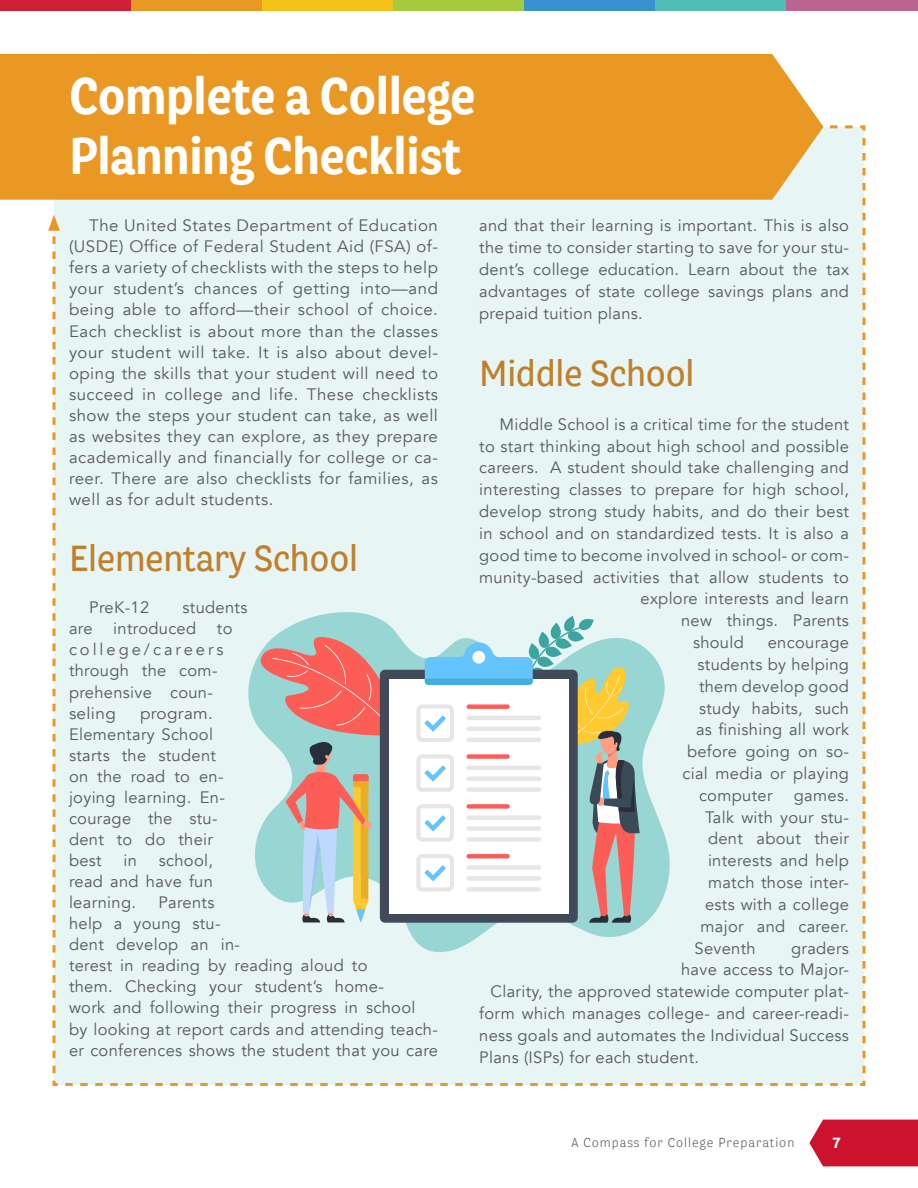
<style>
.page{position:relative;width:918px;height:1188px;background:#fff}
.page>*{position:absolute;margin:0;border:0;box-sizing:border-box;transform-origin:0 0}
.Header_1{font:700 51px "Bligh";letter-spacing:-.01em;color:#fff;scale:.95 1}
.Header_2{font:36px "Bligh";letter-spacing:-.01em;color:#c07f2b}
.Body{font:16.5px/21px "Avenir";letter-spacing:.02em;color:#58595b;text-align:justify}
.Body-2{font:16.5px/21px "Avenir";letter-spacing:.02em;color:#58595b;scale:1.04 1}
.t1{font:700 15px "Bligh";color:#fff}
.t2{font:300 12.75px "Bligh";letter-spacing:.075em;color:#58595b}
</style>
<div class="page">
<svg style="left:809px;top:1120px;width:109px;height:46px"></svg>
<div style="left:0;top:0;width:131px;height:11px;background:#d12036"></div>
<div style="left:131px;top:0;width:131px;height:11px;background:#e99923"></div>
<div style="left:262px;top:0;width:131px;height:11px;background:#f6c119"></div>
<div style="left:393px;top:0;width:132px;height:11px;background:#a4cb3c"></div>
<div style="left:525px;top:0;width:131px;height:11px;background:#3a91cf"></div>
<div style="left:656px;top:0;width:131px;height:11px;background:#50bdb7"></div>
<div style="left:787px;top:0;width:131px;height:11px;background:#bc6491"></div>
<div style="left:52px;top:125px;width:814px;height:961px;background:#e7f5f4"></div>
<svg style="left:48px;top:215px;width:12px;height:862px"></svg>
<div style="left:0;top:54px;width:824px;height:146px;background:#e99923"></div>
<svg style="left:244px;top:608px;width:428px;height:351px;fill:#e7f5f4"></svg>
<svg style="left:254px;top:628px;width:146px;height:295px"></svg>
<div style="left:380px;top:670px;width:198px;height:253px;background:#404a59;border-radius:5px"></div>
<div style="left:389px;top:679px;width:179px;height:235px;background:#fff"></div>
<svg style="left:416px;top:616px;width:224px;height:307px"></svg>
<h1 class="Header_1" style="left:69px;top:62px;width:430px">Complete a College</h1>
<h1 class="Header_1" style="left:69px;top:122px;width:415px">Planning Checklist</h1>
<p class="Body" style="left:69px;top:215px;width:371px;text-indent:20px">The United States Department of Education (USDE) Office of Federal Student Aid (FSA) of&shy;fers a variety of checklists with the steps to help your student’s chances of getting into—and being able to afford—their school of choice.<br>Each checklist is about more than the classes your student will take. It is also about devel&shy;oping the skills that your student will need to succeed in college and life. These checklists show the steps your student can take, as well as websites they can explore, as they prepare academically and financially for college or ca&shy;reer. There are also checklists for families, as well as for adult students.</p>
<h2 class="Header_2" style="left:69px;top:536px;width:291px">Elementary School</h2>
<p class="Body" style="left:89px;top:597px;width:62px">PreK-12</p>
<p class="Body" style="left:183px;top:597px;width:66px">students</p>
<p class="Body" style="left:69px;top:618px;width:25px">are</p>
<p class="Body" style="left:113px;top:618px;width:85px">introduced</p>
<p class="Body" style="left:69px;top:618px;width:165px;text-align:left;text-indent:148px">to college/careers through the com&shy;prehensive coun&shy;seling</p>
<p class="Body-2" style="left:69px;top:703px;width:152px;text-indent:71px">program.<br>Elementary School starts the student on the road to en&shy;joying learning. En&shy;courage the stu&shy;dent to do their best</p>
<p class="Body" style="left:69px;top:850px;width:145px;text-indent:90px">school, read and have fun learning.</p>
<p class="Body" style="left:124px;top:850px;width:15px">in</p>
<p class="Body" style="left:69px;top:892px;width:371px;text-align:left;text-indent:89px">Parents<br>help a young stu-<br>dent develop an in-<br>terest in reading by reading aloud to<br>them. Checking your student’s home-<br>work and following their progress in school<br>by looking at report cards and attending teach&shy;er conferences shows the student that you care</p>
<p class="Body" style="left:479px;top:215px;width:371px;line-height:21.8px">and that their learning is important. This is also the time to consider starting to save for your stu&shy;dent’s college education. Learn about the tax advantages of state college savings plans and prepaid tuition plans.</p>
<h2 class="Header_2" style="left:479px;top:351px;width:217px">Middle School</h2>
<p class="Body" style="left:500px;top:414px;width:351px">Middle School is a critical time for the student</p>
<p class="Body" style="left:479px;top:436px;width:371px">to start thinking about high school and possible</p>
<p class="Body" style="left:479px;top:458px;width:371px">careers. A student should take challenging and</p>
<p class="Body" style="left:479px;top:479px;width:371px">interesting classes to prepare for high school,</p>
<p class="Body" style="left:479px;top:501px;width:371px">develop strong study habits, and do their best</p>
<p class="Body" style="left:479px;top:523px;width:371px">in school and on standardized tests. It is also a</p>
<p class="Body" style="left:479px;top:545px;width:371px">good time to become involved in school- or com-</p>
<p class="Body" style="left:479px;top:567px;width:371px">munity-based activities that allow students to</p>
<p class="Body" style="left:640px;top:589px;width:210px">explore interests and learn</p>
<p class="Body" style="left:681px;top:610px;width:170px">new things. Parents</p>
<p class="Body" style="left:693px;top:632px;width:52px">should</p>
<p class="Body" style="left:768px;top:632px;width:83px">encourage</p>
<p class="Body" style="left:698px;top:654px;width:153px">students by helping</p>
<p class="Body" style="left:699px;top:676px;width:152px">them develop good</p>
<p class="Body" style="left:699px;top:698px;width:152px">study habits, such</p>
<p class="Body" style="left:696px;top:719px;width:154px">as finishing all work</p>
<p class="Body" style="left:687px;top:741px;width:164px">before going on so-</p>
<p class="Body" style="left:682px;top:763px;width:168px">cial media or playing</p>
<p class="Body" style="left:699px;top:785px;width:75px">computer</p>
<p class="Body" style="left:794px;top:785px;width:57px">games.</p>
<p class="Body" style="left:705px;top:807px;width:146px">Talk with your stu-</p>
<p class="Body" style="left:708px;top:829px;width:143px">dent about their</p>
<p class="Body" style="left:708px;top:850px;width:142px">interests and help</p>
<p class="Body" style="left:708px;top:872px;width:143px">match those inter-</p>
<p class="Body" style="left:705px;top:894px;width:146px">ests with a college</p>
<p class="Body" style="left:700px;top:916px;width:150px">major and career.</p>
<p class="Body" style="left:694px;top:938px;width:63px">Seventh</p>
<p class="Body" style="left:791px;top:938px;width:59px">graders</p>
<p class="Body" style="left:681px;top:960px;width:170px">have access to Major-</p>
<p class="Body" style="left:490px;top:981px;width:360px">Clarity, the approved statewide computer plat-</p>
<p class="Body" style="left:479px;top:1003px;width:371px">form which manages college- and career-readi-</p>
<p class="Body" style="left:479px;top:1025px;width:371px">ness goals and automates the Individual Success</p>
<p class="Body" style="left:479px;top:1047px;width:221px">Plans (ISPs) for each student.</p>
<p class="t2" style="left:572px;top:1135px;width:224px">A Compass for College Preparation</p>
<p class="t1" style="left:832px;top:1133px;width:10px">7</p>
</div>
